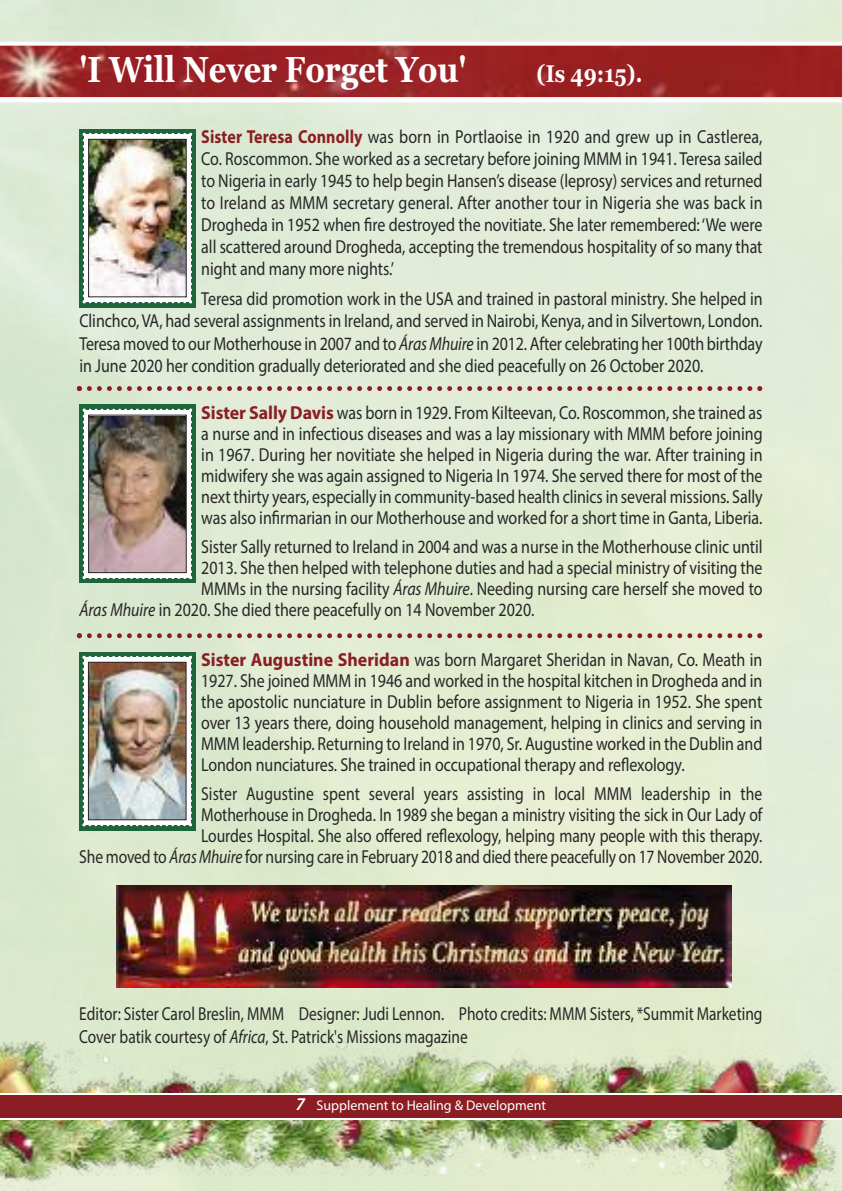
<style>
.page{position:relative;width:842px;height:1191px;background:#fff}
.page>*{position:absolute;margin:0;border:0;box-sizing:border-box;transform-origin:0 0}
.t1{font:700 36px "Georgia";color:#fff;scale:.85 1}
.t2{font:700 24px "Georgia";color:#fff;scale:.85 1}
.t3{font:18.8px/21px "Myriad Pro";color:#272526;text-align:justify;scale:.85 1}
.t4{font:18.8px/21px "Myriad Pro";color:#272526;text-align:right;scale:.83 1}
.t5{font:18.8px/23px "Myriad Pro";color:#272526;scale:.82 1}
.t6{font:14px "Myriad Pro";color:#fff}
.s1{font-weight:700;color:#8a1e22}
.s2{font-style:italic}
.s3{font-weight:600;font-style:italic;font-size:18px}
</style>
<div class="page">
<img style="left:0;top:0;width:842px;height:1042px">
<img style="left:0;top:46px;width:842px;height:51px">
<img style="left:0;top:1042px;width:842px;height:149px">
<div style="left:0;top:1093px;width:842px;height:26px;background:#8a1e22"></div>
<svg style="left:0;top:42px;width:842px;height:4px"></svg>
<svg style="left:0;top:98px;width:842px;height:4px"></svg>
<svg style="left:77px;top:386px;width:685px;height:5px;background:#c09f93"></svg>
<div style="left:79px;top:129px;width:116px;height:178px;background:#1f653b"></div>
<img style="left:83px;top:133px;width:109px;height:170px">
<div style="left:79px;top:404px;width:116px;height:179px;background:#1f653b"></div>
<img style="left:83px;top:408px;width:109px;height:171px">
<svg style="left:77px;top:633px;width:685px;height:5px;background:#c09f90"></svg>
<div style="left:79px;top:651px;width:116px;height:179px;background:#1f653b"></div>
<img style="left:83px;top:656px;width:109px;height:170px">
<img style="left:117px;top:885px;width:614px;height:102px">
<h1 class="t1" style="left:79px;top:49px;width:457px">'I Will Never Forget You'</h1>
<p class="t2" style="left:537px;top:60px;width:126px">(Is 49:15).</p>
<p class="t3" style="left:201px;top:127px;width:662px;line-height:22px"><span class="s1">Sister Teresa Connolly</span> was born in Portlaoise in 1920 and grew up in Castlerea, Co. Roscommon. She worked as a secretary before joining MMM in 1941. Teresa sailed to Nigeria in early 1945 to help begin Hansen’s disease (leprosy) services and returned to Ireland as MMM secretary general. After another tour in Nigeria she was back in Drogheda in 1952 when fire destroyed the novitiate. She later remembered: ‘We were all scattered around Drogheda, accepting the tremendous hospitality of so many that night and many more nights.’</p>
<p class="t3" style="left:79px;top:290px;width:805px;line-height:22px;text-indent:122px">Teresa did promotion work in the USA and trained in pastoral ministry. She helped in Clinchco,VA, had several assignments in Ireland, and served in Nairobi, Kenya, and in Silvertown, London.<br>Teresa moved to our Motherhouse in 2007 and to <span class="s2">ÁrasMhuire</span> in 2012. After celebrating her 100th birthday in June 2020 her condition gradually deteriorated and she died peacefully on 26 October 2020.</p>
<p class="t3" style="left:201px;top:403px;width:662px"><span class="s1">Sister Sally Davis</span> was born in 1929. From Kilteevan, Co. Roscommon, she trained as a nurse and in infectious diseases and was a lay missionary with MMM before joining in 1967. During her novitiate she helped in Nigeria during the war. After training in midwifery she was again assigned to Nigeria In 1974. She served there for most of the next thirty years, especially in community-based health clinics in several missions. Sally was also infirmarian in our Motherhouse and worked for a short time in Ganta, Liberia.</p>
<p class="t3" style="left:201px;top:538px;width:662px">Sister Sally returned to Ireland in 2004 and was a nurse in the Motherhouse clinic until</p>
<p class="t3" style="left:201px;top:559px;width:662px">2013. She then helped with telephone duties and had a special ministry of visiting the</p>
<p class="t3" style="left:201px;top:580px;width:662px">MMMs in the nursing facility <span class="s2">Áras Mhuire</span>. Needing nursing care herself she moved to</p>
<p class="t3" style="left:79px;top:601px;width:537px"><span class="s2">Áras Mhuire</span> in 2020. She died there peacefully on 14 November 2020.</p>
<p class="t3" style="left:201px;top:650px;width:662px"><span class="s1">Sister Augustine Sheridan</span> was born Margaret Sheridan in Navan, Co. Meath in 1927. She joined MMM in 1946 and worked in the hospital kitchen in Drogheda and in the apostolic nunciature in Dublin before assignment to Nigeria in 1952. She spent over 13 years there, doing household management, helping in clinics and serving in MMM leadership. Returning to Ireland in 1970, Sr. Augustine worked in the Dublin and London nunciatures. She trained in occupational therapy and reflexology.</p>
<p class="t4" style="left:79px;top:785px;width:825px">Sister Augustine spent several years assisting in local MMM leadership in the<br>Motherhouse in Drogheda. In 1989 she began a ministry visiting the sick in Our Lady of<br>Lourdes Hospital. She also offered reflexology, helping many people with this therapy.<br>She moved to <span class="s2">ÁrasMhuire</span> for nursing care in February 2018 and died there peacefully on 17 November 2020.</p>
<p class="t5" style="left:79px;top:1003px;width:835px">Editor: Sister Carol Breslin, MMM Designer: Judi Lennon. Photo credits: MMM Sisters, *Summit Marketing<br>Cover batik courtesy of <span class="s2">Africa</span>, St. Patrick's Missions magazine</p>
<p class="t6" style="left:296px;top:1100px;width:252px"><span class="s3">7</span> Supplement to Healing &amp; Development</p>
</div>
